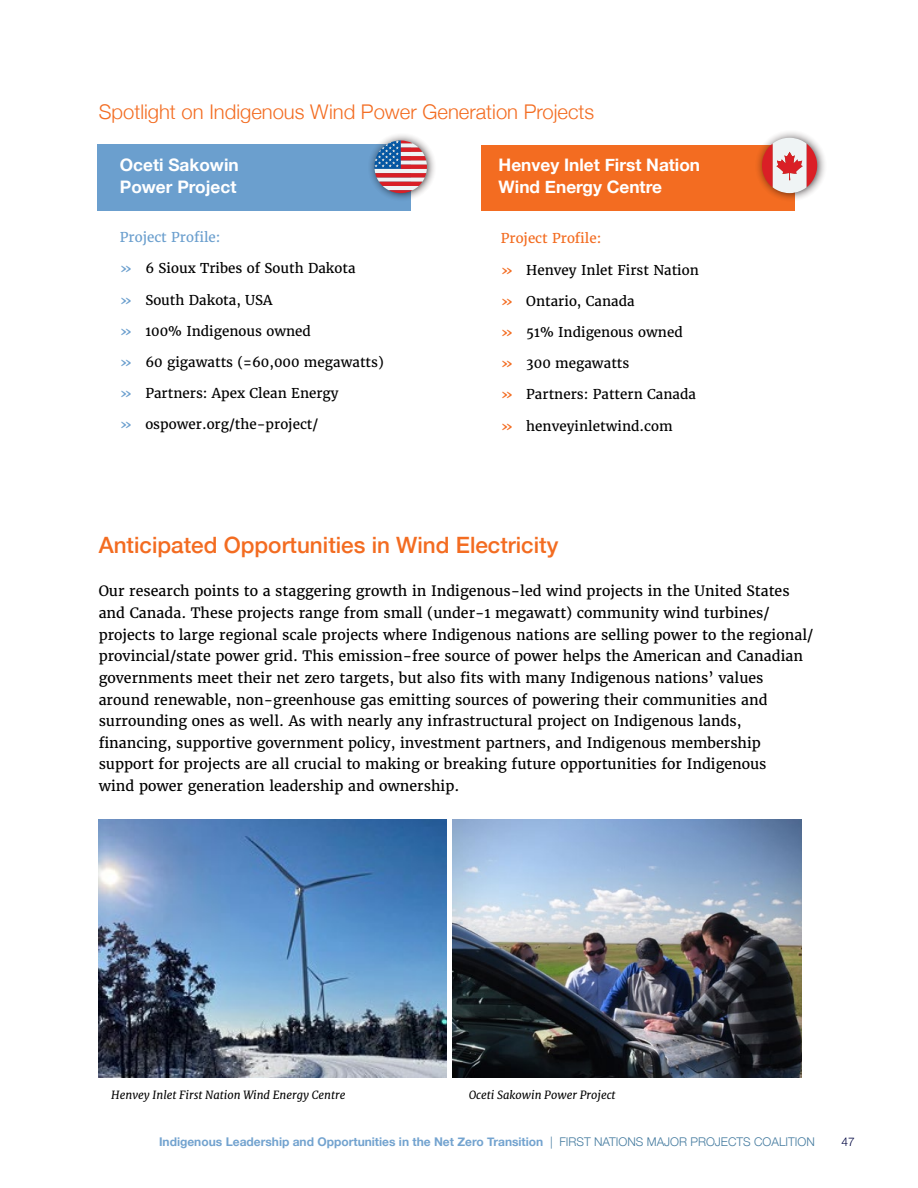
<style>
.page{position:relative;width:918px;height:1188px;background:#fff}
.page>*{position:absolute;margin:0;border:0;box-sizing:border-box;transform-origin:0 0}
.t1{font:500 22.5px "Helvetica Neue";color:#f36c21}
.t2{font:300 20.25px "Helvetica Neue";color:#f36c21}
.t3{font:700 17.25px/21.6px "Helvetica Neue";color:#fff}
.t4{font:14.25px/21.6px "Merriweather";color:#000}
.t5{font:13.5px "Merriweather";color:#000}
.t6{font:13.5px "Merriweather";color:#f36c21}
.t7{font:13.5px "Merriweather";color:#6b9fce}
.t8{font:700 12px "Helvetica Neue";color:#73a3cf}
.t9{font:300 12px "Helvetica Neue";color:#000641}
.t10{font:italic 11.25px "Merriweather";color:#000}
.s1{color:#6b9fce}
.s2{color:#f36c21}
.s3{font-weight:300;color:#457b9f}
</style>
<div class="page">
<div style="left:481px;top:145px;width:314px;height:66px;background:#f36c21"></div>
<svg style="left:757px;top:132px;width:68px;height:67px"></svg>
<div style="left:97px;top:144px;width:314px;height:67px;background:#6b9fce"></div>
<svg style="left:370px;top:135px;width:64px;height:64px"></svg>
<img style="left:453px;top:820px;width:348px;height:258px">
<img style="left:98px;top:820px;width:348px;height:258px">
<h2 class="t2" style="left:99px;top:95px;width:497px">Spotlight on Indigenous Wind Power Generation Projects</h2>
<p class="t3" style="left:120px;top:155px;width:120px">Oceti Sakowin<br>Power Project</p>
<p class="t7" style="left:120px;top:229px;width:102px">Project Profile:</p>
<p class="t5" style="left:120px;top:260px;width:237px"><span class="s1">»</span> 6 Sioux Tribes of South Dakota</p>
<p class="t5" style="left:120px;top:291px;width:154px"><span class="s1">»</span> South Dakota, USA</p>
<p class="t5" style="left:120px;top:323px;width:193px"><span class="s1">»</span> 100% Indigenous owned</p>
<p class="t5" style="left:120px;top:354px;width:265px"><span class="s1">»</span> 60 gigawatts (=60,000 megawatts)</p>
<p class="t5" style="left:120px;top:385px;width:220px"><span class="s1">»</span> Partners: Apex Clean Energy</p>
<p class="t5" style="left:120px;top:416px;width:200px"><span class="s1">»</span> ospower.org/the-project/</p>
<p class="t3" style="left:499px;top:155px;width:203px">Henvey Inlet First Nation<br>Wind Energy Centre</p>
<p class="t6" style="left:501px;top:230px;width:102px">Project Profile:</p>
<p class="t5" style="left:501px;top:261px;width:200px"><span class="s2">»</span> Henvey Inlet First Nation</p>
<p class="t5" style="left:501px;top:292px;width:135px"><span class="s2">»</span> Ontario, Canada</p>
<p class="t5" style="left:501px;top:324px;width:183px"><span class="s2">»</span> 51% Indigenous owned</p>
<p class="t5" style="left:501px;top:355px;width:130px"><span class="s2">»</span> 300 megawatts</p>
<p class="t5" style="left:501px;top:386px;width:197px"><span class="s2">»</span> Partners: Pattern Canada</p>
<p class="t5" style="left:501px;top:417px;width:173px"><span class="s2">»</span> henveyinletwind.com</p>
<h1 class="t1" style="left:99px;top:527px;width:461px">Anticipated Opportunities in Wind Electricity</h1>
<p class="t4" style="left:99px;top:581px;width:716px">Our research points to a staggering growth in Indigenous-led wind projects in the United States and Canada. These projects range from small (under-1 megawatt) community wind turbines/ projects to large regional scale projects where Indigenous nations are selling power to the regional/ provincial/state power grid. This emission-free source of power helps the American and Canadian governments meet their net zero targets, but also fits with many Indigenous nations’ values around renewable, non-greenhouse gas emitting sources of powering their communities and surrounding ones as well. As with nearly any infrastructural project on Indigenous lands, financing, supportive government policy, investment partners, and Indigenous membership support for projects are all crucial to making or breaking future opportunities for Indigenous<br>wind power generation leadership and ownership.</p>
<p class="t10" style="left:111px;top:1088px;width:236px">Henvey Inlet First Nation Wind Energy Centre</p>
<p class="t10" style="left:469px;top:1088px;width:148px">Oceti Sakowin Power Project</p>
<p class="t8" style="left:159px;top:1132px;width:657px">Indigenous Leadership and Opportunities in the Net Zero Transition <span class="s3">| FIRST NATIONS MAJOR PROJECTS COALITION</span></p>
<p class="t9" style="left:841px;top:1132px;width:15px">47</p>
</div>
